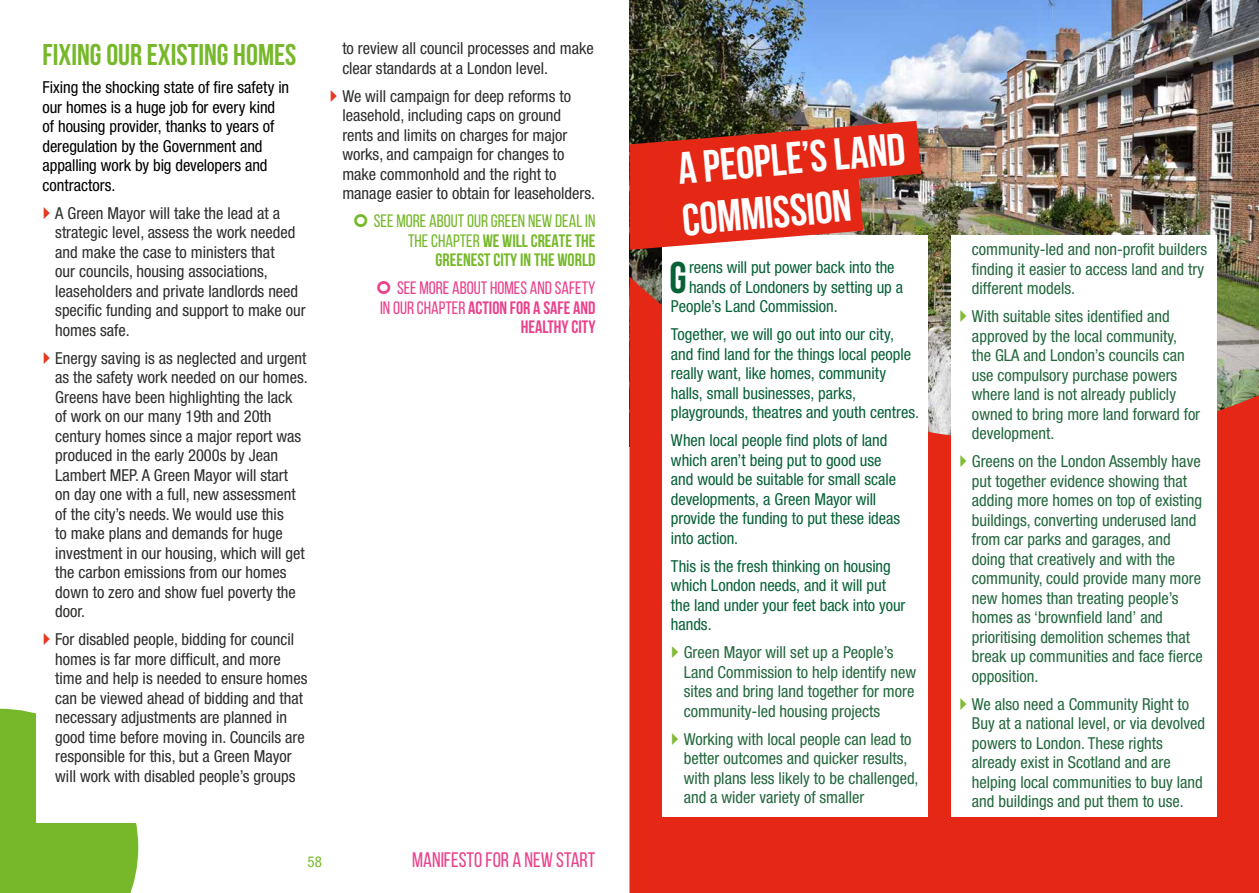
<style>
.page{position:relative;width:1259px;height:893px;background:#fff}
.page>*{position:absolute;margin:0;border:0;box-sizing:border-box;transform-origin:0 0}
.t1{font:700 45px "Bebas Neue";color:#fff}
.t2{font:700 44.4px "Bebas Neue";color:#076237}
.t3{font:700 30px "Bebas Neue";color:#76b82a}
.t4{font:21px "Bebas Neue";color:#e9428c}
.t5{font:18px/19.5px "Bebas Neue";color:#76b82a;text-align:right}
.t6{font:18px/19.5px "Bebas Neue";color:#e9428c;text-align:right}
.t7{font:condensed 16.5px/19.5px "Helvetica Neue LT Std";color:#2d2d2c}
.t8{font:condensed 16.5px/19.5px "Helvetica Neue LT Std";color:#23683d}
.t9{font:condensed 16.5px/19.5px "Helvetica Neue LT Std";letter-spacing:-.005em;color:#076237}
.t10{font:condensed 16.5px/19.5px "Helvetica Neue LT Std";letter-spacing:-.005em;color:#000}
.t11{font:condensed 15px "Helvetica Neue LT Std";color:#76b82a}
.s1{font-weight:700}
</style>
<div class="page">
<div style="left:0;top:709px;width:138px;height:184px;background:#76b82a"></div>
<div style="left:36px;top:36px;width:566px;height:787px;background:#fff"></div>
<img style="left:629px;top:0;width:630px;height:276px">
<svg style="left:629px;top:276px;width:630px;height:617px;background:#de3523"></svg>
<div style="left:662px;top:235px;width:266px;height:581px;background:#fff"></div>
<div style="left:950px;top:235px;width:266px;height:581px;background:#fff"></div>
<svg style="left:629px;top:121px;width:292px;height:129px;background:#cd4232"></svg>
<h3 class="t3" style="left:43px;top:38px;width:255px">FIXING OUR EXISTING HOMES</h3>
<p class="t10" style="left:43px;top:77px;width:248px">Fixing the shocking state of fire safety in our homes is a huge job for every kind of housing provider, thanks to years of deregulation by the Government and appalling work by big developers and contractors.</p>
<p class="t7" style="left:55px;top:203px;width:252px">A Green Mayor will take the lead at a strategic level, assess the work needed and make the case to ministers that<br>our councils, housing associations, leaseholders and private landlords need specific funding and support to make our homes safe.</p>
<p class="t7" style="left:55px;top:348px;width:254px">Energy saving is as neglected and urgent as the safety work needed on our homes.<br>Greens have been highlighting the lack of work on our many 19th and 20th century homes since a major report was produced in the early 2000s by Jean Lambert MEP. A Green Mayor will start<br>on day one with a full, new assessment of the city’s needs. We would use this<br>to make plans and demands for huge investment in our housing, which will get the carbon emissions from our homes down to zero and show fuel poverty the door.</p>
<p class="t7" style="left:55px;top:629px;width:254px">For disabled people, bidding for council homes is far more difficult, and more time and help is needed to ensure homes can be viewed ahead of bidding and that necessary adjustments are planned in good time before moving in. Councils are responsible for this, but a Green Mayor will work with disabled people’s groups</p>
<p class="t7" style="left:342px;top:39px;width:253px">to review all council processes and make clear standards at a London level.</p>
<p class="t7" style="left:342px;top:86px;width:254px">We will campaign for deep reforms to leasehold, including caps on ground rents and limits on charges for major works, and campaign for changes to make commonhold and the right to manage easier to obtain for leaseholders.</p>
<p class="t5" style="left:374px;top:211px;width:223px">SEE MORE ABOUT OUR GREEN NEW DEAL IN<br>THE CHAPTER <span class="s1">WE WILL CREATE THE<br>GREENEST CITY IN THE WORLD</span></p>
<p class="t6" style="left:380px;top:278px;width:217px">SEE MORE ABOUT HOMES AND SAFETY<br>IN OUR CHAPTER <span class="s1">ACTION FOR A SAFE AND<br>HEALTHY CITY</span></p>
<p class="t11" style="left:307px;top:853px;width:16px">58</p>
<p class="t4" style="left:412px;top:848px;width:185px">MANIFESTO FOR A NEW START</p>
<h1 class="t1" style="left:676px;top:144px;width:229px;rotate:-5deg">A PEOPLE’S LAND</h1>
<h1 class="t1" style="left:680px;top:195px;width:171px;rotate:-5deg">COMMISSION</h1>
<h2 class="t2" style="left:669px;top:253px;width:19px">G</h2>
<p class="t9" style="left:689px;top:258px;width:207px">reens will put power back into the</p>
<p class="t9" style="left:689px;top:277px;width:216px">hands of Londoners by setting up a</p>
<p class="t9" style="left:671px;top:297px;width:168px">People’s Land Commission.</p>
<p class="t9" style="left:671px;top:325px;width:250px">Together, we will go out into our city, and find land for the things local people really want, like homes, community halls, small businesses, parks, playgrounds, theatres and youth centres.</p>
<p class="t9" style="left:671px;top:431px;width:231px">When local people find plots of land which aren’t being put to good use and would be suitable for small scale developments, a Green Mayor will provide the funding to put these ideas into action.</p>
<p class="t9" style="left:671px;top:556px;width:236px">This is the fresh thinking on housing which London needs, and it will put the land under your feet back into your hands.</p>
<p class="t8" style="left:684px;top:643px;width:234px">Green Mayor will set up a People’s Land Commission to help identify new sites and bring land together for more community-led housing projects</p>
<p class="t8" style="left:684px;top:729px;width:236px">Working with local people can lead to better outcomes and quicker results, with plans less likely to be challenged, and a wider variety of smaller</p>
<p class="t8" style="left:972px;top:240px;width:237px">community-led and non-profit builders finding it easier to access land and try different models.</p>
<p class="t8" style="left:972px;top:307px;width:230px">With suitable sites identified and approved by the local community, the GLA and London’s councils can use compulsory purchase powers where land is not already publicly owned to bring more land forward for development.</p>
<p class="t8" style="left:972px;top:452px;width:232px">Greens on the London Assembly have put together evidence showing that adding more homes on top of existing buildings, converting underused land from car parks and garages, and doing that creatively and with the community, could provide many more new homes than treating people’s homes as ‘brownfield land’ and prioritising demolition schemes that break up communities and face fierce opposition.</p>
<p class="t8" style="left:972px;top:694px;width:235px">We also need a Community Right to Buy at a national level, or via devolved powers to London. These rights already exist in Scotland and are helping local communities to buy land and buildings and put them to use.</p>
</div>
